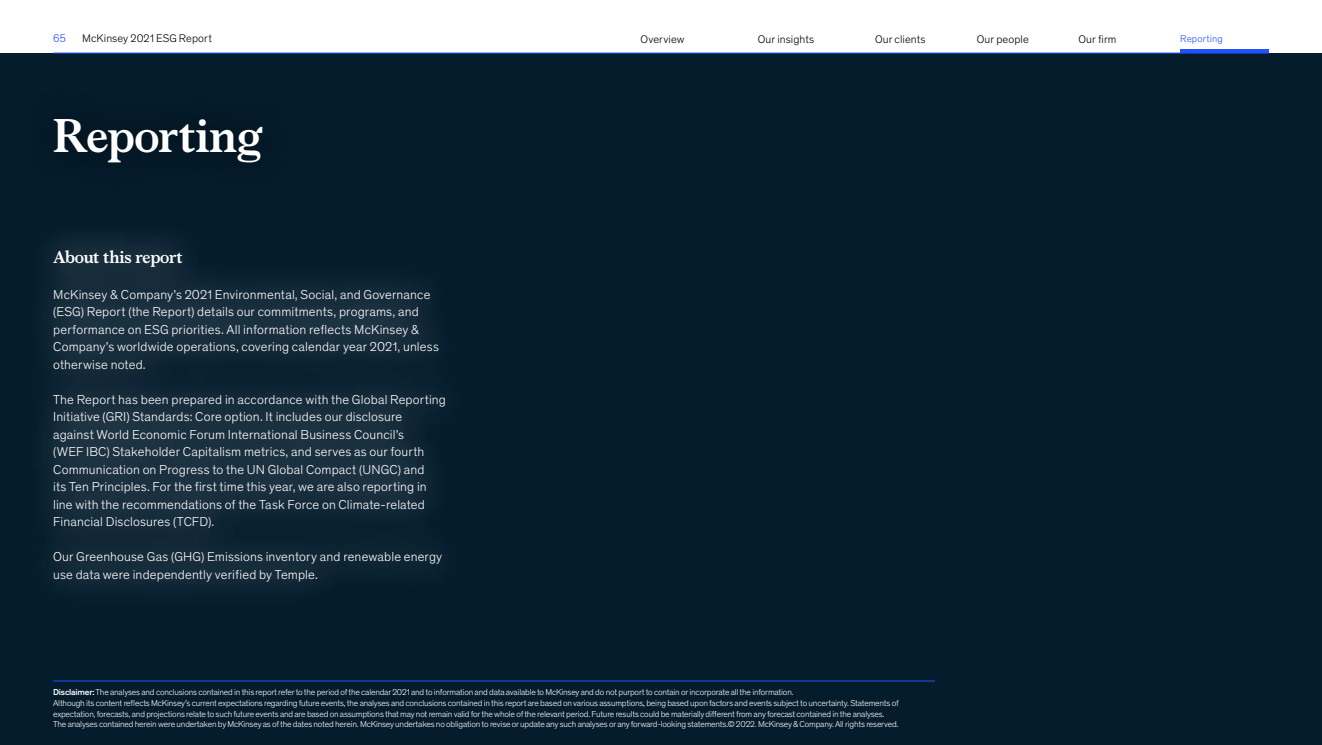
<style>
.page{position:relative;width:1322px;height:745px;background:#fff}
.page>*{position:absolute;margin:0;border:0;box-sizing:border-box;transform-origin:0 0}
.t1{font:700 47.5px "Bower";letter-spacing:-.005em;color:#fff}
.t2{font:700 17.5px "Bower";letter-spacing:-.015em;color:#fff}
.t3{font:300 13.12px/17.5px "Mc Kinsey Sans";letter-spacing:.01em;color:#fff}
.t4{font:300 11.25px "Mc Kinsey Sans";letter-spacing:.005em;color:#000}
.t5{font:300 11.25px "Mc Kinsey Sans";color:#2251ff}
.t6{font:300 10px "Mc Kinsey Sans";letter-spacing:.01em;color:#2251ff}
.t7{font:300 8.75px/10.6px "Mc Kinsey Sans";letter-spacing:-.02em;color:#fff}
.s1{font-weight:500}
</style>
<div class="page">
<div style="left:0;top:53px;width:1322px;height:691px;background:#051c2c"></div>
<div style="left:23px;top:221px;width:450px;height:389px;background:#112736"></div>
<hr style="left:53px;top:680px;width:882px;height:1px;background:#2251ff">
<hr style="left:53px;top:53px;width:1216px;height:1px;background:#2251ff">
<hr style="left:1180px;top:49px;width:89px;height:4px;background:#2251ff">
<p class="t5" style="left:53px;top:31px;width:14px">65</p>
<p class="t4" style="left:82px;top:31px;width:131px">McKinsey 2021 ESG Report</p>
<p class="t4" style="left:640px;top:32px;width:45px">Overview</p>
<p class="t4" style="left:758px;top:32px;width:58px">Our insights</p>
<p class="t4" style="left:875px;top:32px;width:52px">Our clients</p>
<p class="t4" style="left:977px;top:32px;width:54px">Our people</p>
<p class="t4" style="left:1078px;top:32px;width:39px">Our firm</p>
<p class="t6" style="left:1180px;top:32px;width:44px">Reporting</p>
<h1 class="t1" style="left:53px;top:101px;width:211px">Reporting</h1>
<h2 class="t2" style="left:53px;top:244px;width:131px">About this report</h2>
<p class="t3" style="left:53px;top:284px;width:387px">McKinsey &amp; Company’s 2021 Environmental, Social, and Governance (ESG) Report (the Report) details our commitments, programs, and performance on ESG priorities. All information reflects McKinsey &amp; Company’s worldwide operations, covering calendar year 2021, unless otherwise noted.</p>
<p class="t3" style="left:53px;top:389px;width:394px">The Report has been prepared in accordance with the Global Reporting Initiative (GRI) Standards: Core option. It includes our disclosure against World Economic Forum International Business Council’s<br>(WEF IBC) Stakeholder Capitalism metrics, and serves as our fourth Communication on Progress to the UN Global Compact (UNGC) and<br>its Ten Principles. For the first time this year, we are also reporting in line with the recommendations of the Task Force on Climate-related Financial Disclosures (TCFD).</p>
<h3 class="t3" style="left:53px;top:547px;width:391px">Our Greenhouse Gas (GHG) Emissions inventory and renewable energy use data were independently verified by Temple.</h3>
<p class="t7" style="left:53px;top:686px;width:847px"><span class="s1">Disclaimer:</span> The analyses and conclusions contained in this report refer to the period of the calendar 2021 and to information and data available to McKinsey and do not purport to contain or incorporate all the information.<br>Although its content reflects McKinsey’s current expectations regarding future events, the analyses and conclusions contained in this report are based on various assumptions, being based upon factors and events subject to uncertainty. Statements of expectation, forecasts, and projections relate to such future events and are based on assumptions that may not remain valid for the whole of the relevant period. Future results could be materially different from any forecast contained in the analyses.<br>The analyses contained herein were undertaken by McKinsey as of the dates noted herein. McKinsey undertakes no obligation to revise or update any such analyses or any forward-looking statements.© 2022. McKinsey &amp; Company. All rights reserved.</p>
</div>
